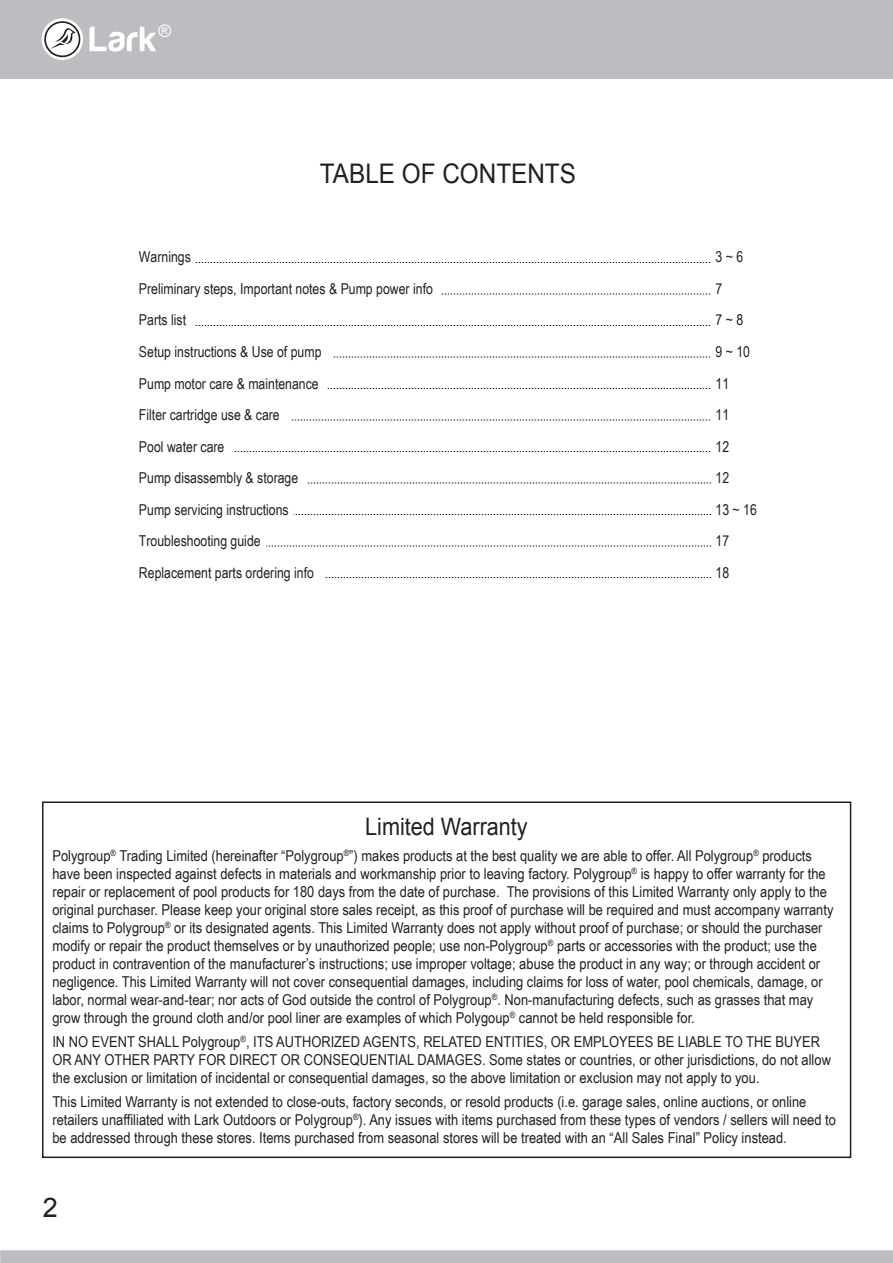
<style>
.page{position:relative;width:893px;height:1263px;background:#fff}
.page>*{position:absolute;margin:0;border:0;box-sizing:border-box;transform-origin:0 0}
.t1{font:27px "Arial";color:#231f20;scale:.9 1}
.t2{font:27px "Arial";color:#231f20}
.t3{font:24px "Arial";color:#231f20;scale:.9 1}
.t4{font:17.25px "Arial";color:#fff}
.t5{font:15px/18px "Arial Narrow";color:#231f20;scale:1.05 1}
.t6{font:15px/31.5px "Arial Narrow";color:#231f20}
</style>
<div class="page">
<div style="left:42px;top:801px;width:809px;height:357px;border:2px solid #231f20"></div>
<svg style="left:0;top:1250px;width:893px;height:13px;background:#bdbec1"></svg>
<div style="left:0;top:0;width:893px;height:78px;background:#bcbdc0"></div>
<svg style="left:89px;top:27px;width:67px;height:25px"></svg>
<svg style="left:42px;top:18px;width:41px;height:42px"></svg>
<svg style="left:195px;top:262px;width:515px;height:1px"></svg>
<svg style="left:441px;top:294px;width:269px;height:1px"></svg>
<svg style="left:327px;top:388px;width:383px;height:1px"></svg>
<svg style="left:234px;top:451px;width:476px;height:1px"></svg>
<svg style="left:291px;top:420px;width:419px;height:1px"></svg>
<svg style="left:334px;top:357px;width:376px;height:1px"></svg>
<svg style="left:195px;top:325px;width:515px;height:1px"></svg>
<svg style="left:307px;top:483px;width:404px;height:1px"></svg>
<svg style="left:294px;top:514px;width:417px;height:1px"></svg>
<svg style="left:266px;top:546px;width:445px;height:1px"></svg>
<svg style="left:325px;top:577px;width:386px;height:1px"></svg>
<p class="t4" style="left:158px;top:20px;width:14px">®</p>
<h1 class="t1" style="left:320px;top:155px;width:286px">TABLE OF CONTENTS</h1>
<p class="t6" style="left:139px;top:241px;width:295px">Warnings<br>Preliminary steps, Important notes &amp; Pump power info<br>Parts list<br>Setup instructions &amp; Use of pump<br>Pump motor care &amp; maintenance<br>Filter cartridge use &amp; care<br>Pool water care<br>Pump disassembly &amp; storage<br>Pump servicing instructions<br>Troubleshooting guide<br>Replacement parts ordering info</p>
<p class="t6" style="left:715px;top:241px;width:43px">3 ~ 6<br>7<br>7 ~ 8<br>9 ~ 10<br>11<br>11<br>12<br>12<br>13 ~ 16<br>17<br>18</p>
<h2 class="t3" style="left:365px;top:811px;width:182px">Limited Warranty</h2>
<p class="t5" style="left:52px;top:846px;width:745px">Polygroup<sup>®</sup> Trading Limited (hereinafter “Polygroup<sup>®</sup>”) makes products at the best quality we are able to offer. All Polygroup<sup>®</sup> products have been inspected against defects in materials and workmanship prior to leaving factory. Polygroup<sup>®</sup> is happy to offer warranty for the repair or replacement of pool products for 180 days from the date of purchase. The provisions of this Limited Warranty only apply to the original purchaser. Please keep your original store sales receipt, as this proof of purchase will be required and must accompany warranty claims to Polygroup<sup>®</sup> or its designated agents. This Limited Warranty does not apply without proof of purchase; or should the purchaser modify or repair the product themselves or by unauthorized people; use non-Polygroup<sup>®</sup> parts or accessories with the product; use the product in contravention of the manufacturer’s instructions; use improper voltage; abuse the product in any way; or through accident or negligence. This Limited Warranty will not cover consequential damages, including claims for loss of water, pool chemicals, damage, or labor, normal wear-and-tear; nor acts of God outside the control of Polygroup<sup>®</sup>. Non-manufacturing defects, such as grasses that may grow through the ground cloth and/or pool liner are examples of which Polygoup<sup>®</sup> cannot be held responsible for.</p>
<p class="t5" style="left:52px;top:1032px;width:743px">IN NO EVENT SHALL Polygroup<sup>®</sup>, ITS AUTHORIZED AGENTS, RELATED ENTITIES, OR EMPLOYEES BE LIABLE TO THE BUYER<br>OR ANY OTHER PARTY FOR DIRECT OR CONSEQUENTIAL DAMAGES. Some states or countries, or other jurisdictions, do not allow the exclusion or limitation of incidental or consequential damages, so the above limitation or exclusion may not apply to you.</p>
<p class="t5" style="left:52px;top:1092px;width:748px">This Limited Warranty is not extended to close-outs, factory seconds, or resold products (i.e. garage sales, online auctions, or online retailers unaffiliated with Lark Outdoors or Polygroup<sup>®</sup>). Any issues with items purchased from these types of vendors / sellers will need to be addressed through these stores. Items purchased from seasonal stores will be treated with an “All Sales Final” Policy instead.</p>
<h1 class="t2" style="left:43px;top:1190px;width:17px">2</h1>
</div>
